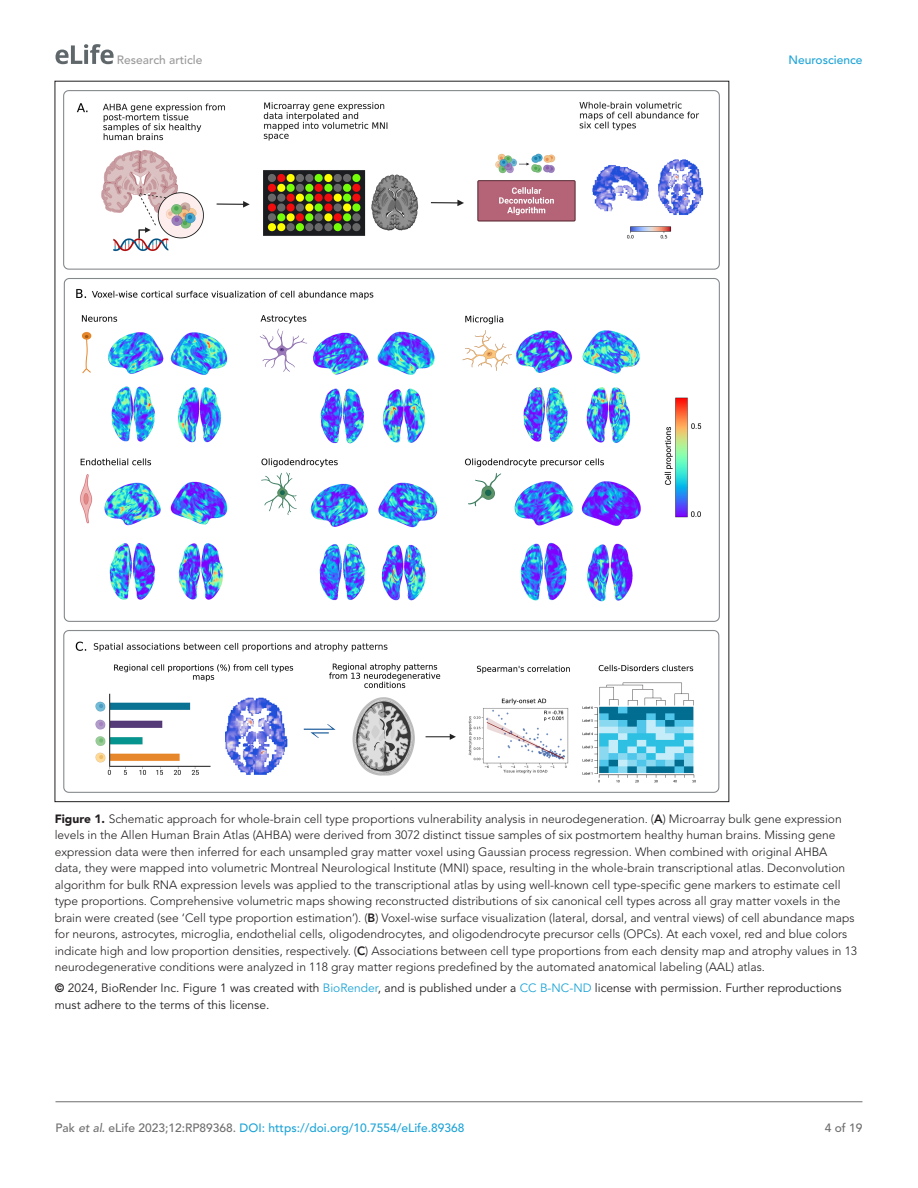
<style>
.page{position:relative;width:918px;height:1188px;background:#fff}
.page>*{position:absolute;margin:0;border:0;box-sizing:border-box;transform-origin:0 0}
.t1{font:300 12px/16.5px "Avenir LT Std";color:#231f20}
.t2{font:12px/16.5px "Avenir LT Std";color:#231f20}
.t3{font:500 12px "Avenir LT Std";color:#1ea4d7}
.t4{font:500 12px "Avenir LT Std";color:#9a9a9a}
.t5{font:500 12px "Avenir LT Std";color:#6e6e70}
.s1{font-weight:900}
.s2{font-weight:800}
.s3{color:#1ea4d7}
.s4{color:#6e6e70}
.s5{font-style:italic;color:#6e6e70}
</style>
<div class="page">
<svg style="left:56px;top:44px;width:58px;height:20px"></svg>
<hr style="left:56px;top:1101px;width:806px;height:1px;background:#6e6e70">
<img style="left:64px;top:90px;width:656px;height:703px">
<p class="t4" style="left:117px;top:53px;width:87px">Research article</p>
<p class="t3" style="left:788px;top:53px;width:76px">Neuroscience</p>
<p class="t1" style="left:55px;top:811px;width:804px"><span class="s1">Figure 1.</span> Schematic approach for whole-brain cell type proportions vulnerability analysis in neurodegeneration. (<span class="s2">A</span>) Microarray bulk gene expression levels in the Allen Human Brain Atlas (AHBA) were derived from 3072 distinct tissue samples of six postmortem healthy human brains. Missing gene expression data were then inferred for each unsampled gray matter voxel using Gaussian process regression. When combined with original AHBA data, they were mapped into volumetric Montreal Neurological Institute (MNI) space, resulting in the whole-brain transcriptional atlas. Deconvolution algorithm for bulk RNA expression levels was applied to the transcriptional atlas by using well-known cell type-specific gene markers to estimate cell type proportions. Comprehensive volumetric maps showing reconstructed distributions of six canonical cell types across all gray matter voxels in the brain were created (see ‘Cell type proportion estimation’). (<span class="s2">B</span>) Voxel-wise surface visualization (lateral, dorsal, and ventral views) of cell abundance maps for neurons, astrocytes, microglia, endothelial cells, oligodendrocytes, and oligodendrocyte precursor cells (OPCs). At each voxel, red and blue colors indicate high and low proportion densities, respectively. (<span class="s2">C</span>) Associations between cell type proportions from each density map and atrophy values in 13 neurodegenerative conditions were analyzed in 118 gray matter regions predefined by the automated anatomical labeling (AAL) atlas.</p>
<p class="t2" style="left:55px;top:980px;width:788px"><span class="s2">©</span> 2024, BioRender Inc. Figure 1 was created with <span class="s3">BioRender</span>, and is published under a <span class="s3">CC B-NC-ND</span> license with permission. Further reproductions must adhere to the terms of this license.</p>
<p class="t3" style="left:56px;top:1121px;width:411px"><span class="s4">Pak</span> <span class="s5">et al</span><span class="s4">. eLife 2023;12:RP89368.</span> DOI: https://doi.org/10.7554/eLife.89368</p>
<p class="t5" style="left:825px;top:1121px;width:39px">4 of 19</p>
</div>
